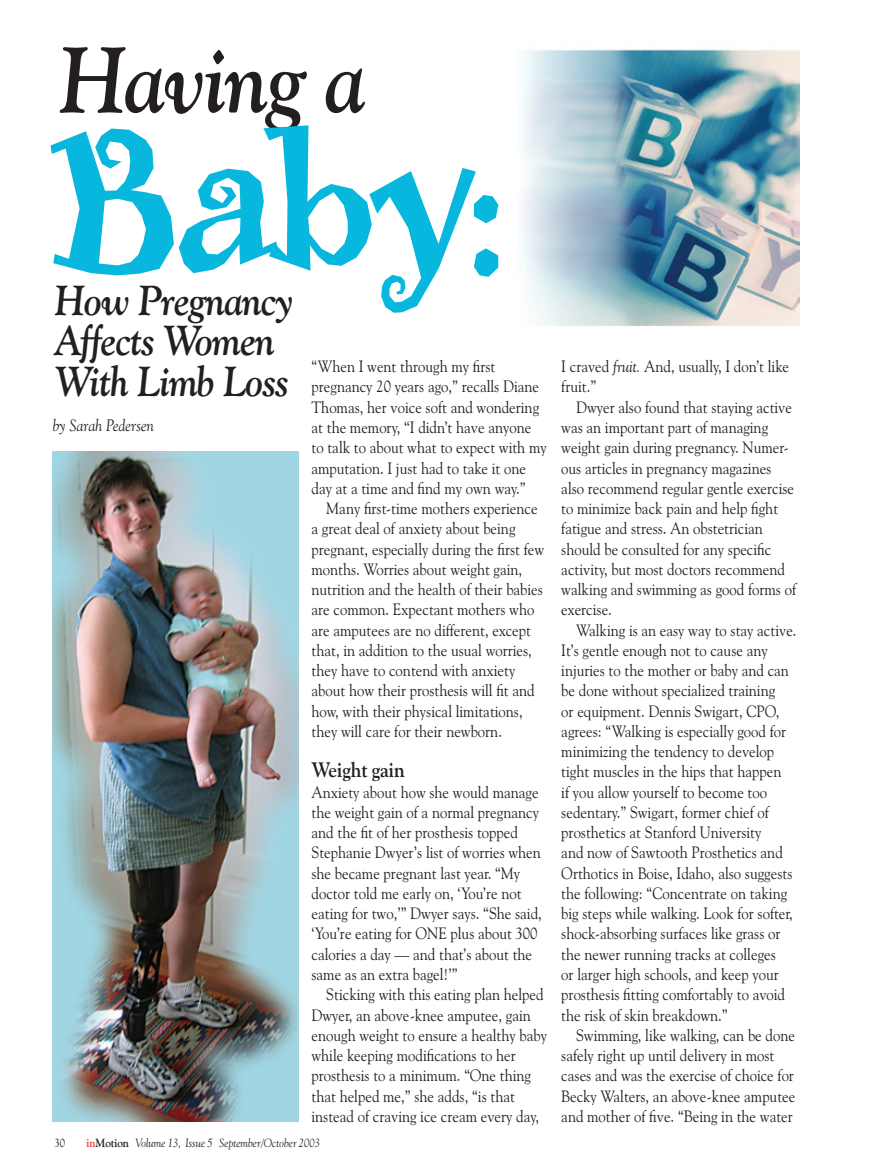
<style>
.page{position:relative;width:878px;height:1175px;background:#fff}
.page>*{position:absolute;margin:0;border:0;box-sizing:border-box;transform-origin:0 0}
.t1{font:800 243px "Whimsy ICG";color:#07b7dd;scale:.9 1}
.t2{font:italic 700 93px "Goudy Old Style BT";letter-spacing:-.02em;color:#231f20;scale:.9 1}
.t3{font:italic 700 42px "Goudy Old Style BT";letter-spacing:-.02em;color:#231f20;scale:.9 1}
.Heading_1{font:700 21px "Goudy Old Style BT";color:#231f20;scale:.9 1}
.t4{font:16.5px/20.2px "Goudy Old Style BT";color:#231f20;scale:.9 1}
.t5{font:italic 16.5px "Goudy Old Style BT";color:#231f20;scale:.9 1}
.PageMaker_Defaults_-_1{font:italic 12px "Goudy Old Style BT";color:#231f20;scale:.9 1}
.PageMaker_Defaults_-_1-2{font:12px "Goudy Old Style BT";color:#231f20;scale:.9 1}
.s1{font-weight:700;font-style:normal;color:#ee3b32}
.s2{font-weight:700;font-style:normal}
.s3{font-style:italic}
</style>
<div class="page">
<img style="left:522px;top:49px;width:277px;height:277px">
<img style="left:53px;top:451px;width:245px;height:670px">
<p class="t2" style="left:59px;top:23px;width:342px">Having a</p>
<p class="t1" style="left:43px;top:85px;width:525px">Baby:</p>
<p class="t3" style="left:55px;top:275px;width:266px">How Pregnancy</p>
<p class="t3" style="left:55px;top:315px;width:246px">Affects Women</p>
<p class="t3" style="left:55px;top:356px;width:261px">With Limb Loss</p>
<p class="t5" style="left:53px;top:414px;width:114px">by Sarah Pedersen</p>
<p class="t4" style="left:311px;top:356px;width:263px">“When I went through my first pregnancy 20 years ago,” recalls Diane Thomas, her voice soft and wondering at the memory, “I didn’t have anyone to talk to about what to expect with my amputation. I just had to take it one day at a time and find my own way.”</p>
<p class="t4" style="left:311px;top:498px;width:260px;text-indent:15px">Many first-time mothers experience a great deal of anxiety about being pregnant, especially during the first few months. Worries about weight gain, nutrition and the health of their babies are common. Expectant mothers who are amputees are no different, except that, in addition to the usual worries, they have to contend with anxiety about how their prosthesis will fit and how, with their physical limitations, they will care for their newborn.</p>
<p class="Heading_1" style="left:311px;top:757px;width:105px">Weight gain</p>
<p class="t4" style="left:311px;top:781px;width:257px">Anxiety about how she would manage the weight gain of a normal pregnancy and the fit of her prosthesis topped Stephanie Dwyer’s list of worries when she became pregnant last year. “My doctor told me early on, ‘You’re not eating for two,’” Dwyer says. “She said, ‘You’re eating for ONE plus about 300 calories a day — and that’s about the same as an extra bagel!’”</p>
<p class="t4" style="left:311px;top:984px;width:263px;text-indent:15px">Sticking with this eating plan helped Dwyer, an above-knee amputee, gain enough weight to ensure a healthy baby while keeping modifications to her prosthesis to a minimum. “One thing that helped me,” she adds, “is that instead of craving ice cream every day,</p>
<p class="PageMaker_Defaults_-_1-2" style="left:54px;top:1135px;width:13px">30</p>
<p class="PageMaker_Defaults_-_1" style="left:87px;top:1135px;width:261px"><span class="s1">in</span><span class="s2">Motion</span> Volume 13, Issue 5 September/October 2003</p>
<p class="t4" style="left:561px;top:356px;width:254px">I craved <span class="s3">fruit.</span> And, usually, I don’t like fruit.”</p>
<p class="t4" style="left:561px;top:396px;width:262px;text-indent:15px">Dwyer also found that staying active was an important part of managing weight gain during pregnancy. Numer&shy;ous articles in pregnancy magazines also recommend regular gentle exercise to minimize back pain and help fight fatigue and stress. An obstetrician should be consulted for any specific activity, but most doctors recommend walking and swimming as good forms of exercise.</p>
<p class="t4" style="left:561px;top:619px;width:263px;text-indent:15px">Walking is an easy way to stay active.<br>It’s gentle enough not to cause any injuries to the mother or baby and can be done without specialized training<br>or equipment. Dennis Swigart, CPO, agrees: “Walking is especially good for minimizing the tendency to develop tight muscles in the hips that happen<br>if you allow yourself to become too sedentary.” Swigart, former chief of prosthetics at Stanford University<br>and now of Sawtooth Prosthetics and Orthotics in Boise, Idaho, also suggests the following: “Concentrate on taking big steps while walking. Look for softer, shock-absorbing surfaces like grass or the newer running tracks at colleges<br>or larger high schools, and keep your prosthesis fitting comfortably to avoid the risk of skin breakdown.”</p>
<p class="t4" style="left:561px;top:1024px;width:261px;text-indent:15px">Swimming, like walking, can be done safely right up until delivery in most cases and was the exercise of choice for Becky Walters, an above-knee amputee and mother of five. “Being in the water</p>
</div>
